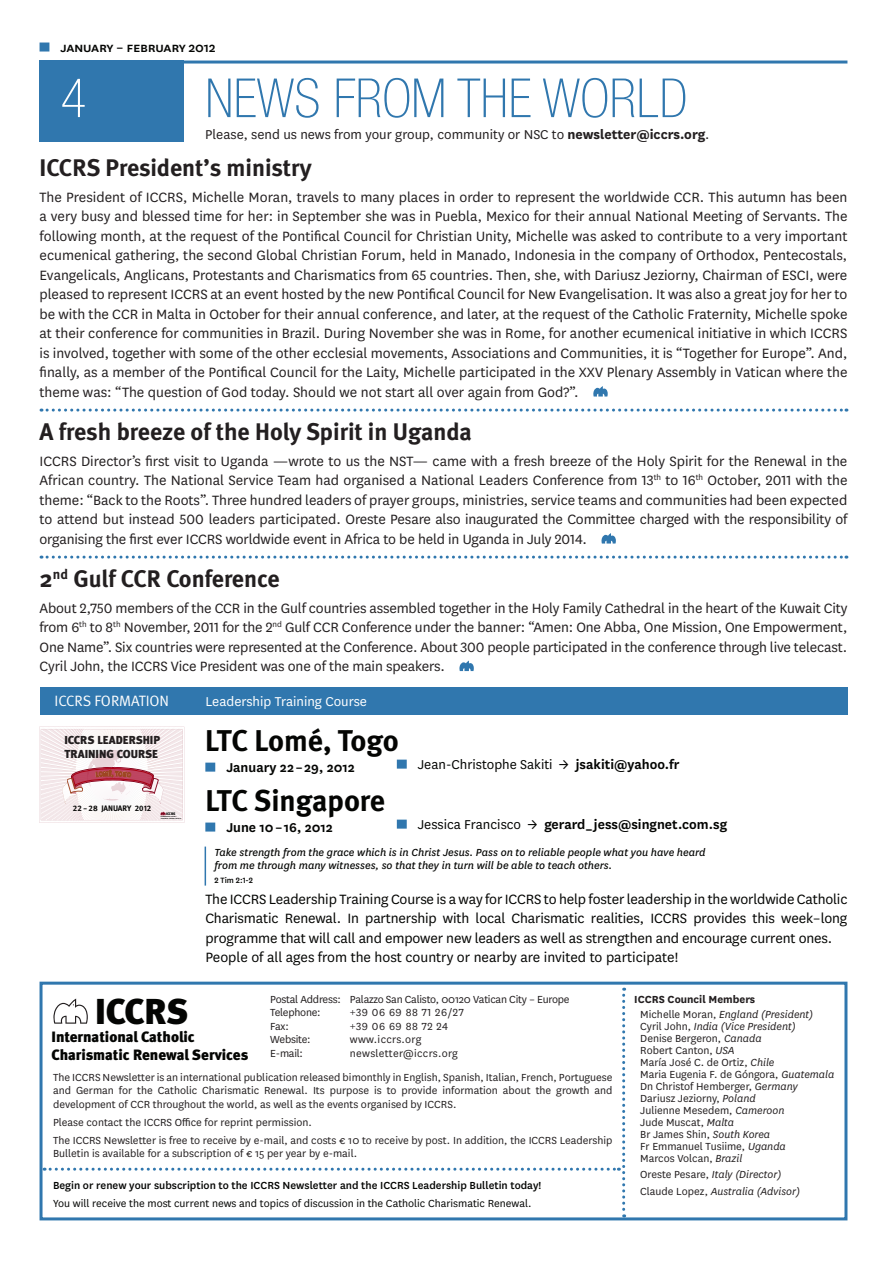
<style>
.page{position:relative;width:893px;height:1263px;background:#fff}
.page>*{position:absolute;margin:0;border:0;box-sizing:border-box;transform-origin:0 0}
.t1{font:100 condensed 54px "Helvetica Neue LT Std";color:#3077ae}
.t2{font:100 condensed 54px "Helvetica Neue LT Std";color:#fff}
.t3{font:900 36px "Meta";color:#040503}
.t4{font:700 30px/60px "Meta";letter-spacing:-.01em;color:#040503}
.t5{font:700 24px "Meta";color:#231f20}
.t6{font:15.75px/19.5px "National";letter-spacing:-.01em;color:#231f20;text-align:justify}
.t7{font:15.75px/19.5px "National";letter-spacing:-.01em;color:#040503}
.t8{font:600 15px "National";color:#040503}
.t9{font:15px "National";color:#231f20}
.t10{font:900 15px/18px "Meta";color:#040503}
.t11{font:15px "National";color:#040503}
.t12{font:15px "National";color:#fff}
.t13{font:500 15px "National";letter-spacing:-.02em;color:#040503}
.t14{font:15px "Meta Normal LF";color:#fff}
.t15{font:12px/12px "National";color:#231f20}
.t16{font:italic 12px/13.5px "National";color:#040503}
.t17{font:12px "National";color:#040503}
.t18{font:500 12px "National";color:#040503}
.t19{font:italic 12px/16.5px "National";color:#231f20}
.t20{font:700 12px/15px "National";color:#231f20}
.t21{font:12px/13.5px "National";letter-spacing:-.02em;color:#231f20}
.t22{font:900 11.55px/14px "Meta";letter-spacing:-.005em;color:#231f20}
.t23{font:500 9px "National";color:#040503}
.t24{font:7.95px "Meta Bold Expert";color:#050504}
.t25{font:3.6px "Meta Black Lf";color:#050504}
.s1{font-weight:700}
.s2{font-weight:600}
.s3{font-family:"Meta";font-weight:700}
.s4{font-weight:400}
.s5{font-weight:400;font-style:italic}
.s6{font-style:italic}
.s7{font-style:normal}
</style>
<div class="page">
<div style="left:40px;top:982px;width:807px;height:238px;border:3px solid #3077ae"></div>
<div style="left:40px;top:43px;width:9px;height:9px;background:#3077ae"></div>
<div style="left:40px;top:61px;width:144px;height:81px;background:#3077ae"></div>
<hr style="left:40px;top:61px;width:807px;height:3px;background:#3077ae">
<div style="left:40px;top:688px;width:807px;height:27px;background:#3077ae"></div>
<div style="left:205px;top:763px;width:10px;height:9px;background:#3077ae"></div>
<div style="left:397px;top:760px;width:10px;height:9px;background:#3077ae"></div>
<div style="left:205px;top:822px;width:10px;height:9px;background:#3077ae"></div>
<div style="left:397px;top:820px;width:10px;height:9px;background:#3077ae"></div>
<hr style="left:205px;top:846px;width:1px;height:39px;background:#3077ae">
<svg style="left:41px;top:409px;width:806px;height:3px"></svg>
<svg style="left:41px;top:556px;width:806px;height:3px"></svg>
<svg style="left:593px;top:386px;width:15px;height:11px"></svg>
<svg style="left:601px;top:533px;width:15px;height:11px"></svg>
<svg style="left:459px;top:660px;width:15px;height:11px"></svg>
<svg style="left:44px;top:988px;width:581px;height:229px"></svg>
<svg style="left:40px;top:729px;width:144px;height:94px"></svg>
<p class="t13" style="left:61px;top:37px;width:157px">january – february 2012</p>
<h1 class="t2" style="left:61px;top:68px;width:27px">4</h1>
<h1 class="t1" style="left:205px;top:68px;width:483px">NEWS FROM THE WORLD</h1>
<p class="t9" style="left:205px;top:124px;width:506px">Please, send us news from your group, community or NSC to <span class="s1">newsletter@iccrs.org</span>.</p>
<h3 class="t5" style="left:40px;top:153px;width:274px">ICCRS President’s ministry</h3>
<p class="t6" style="left:40px;top:186px;width:809px">The President of ICCRS, Michelle Moran, travels to many places in order to represent the worldwide CCR. This autumn has been a very busy and blessed time for her: in September she was in Puebla, Mexico for their annual National Meeting of Servants. The following month, at the request of the Pontifical Council for Christian Unity, Michelle was asked to contribute to a very important ecumenical gathering, the second Global Christian Forum, held in Manado, Indonesia in the company of Orthodox, Pentecostals, Evangelicals, Anglicans, Protestants and Charismatics from 65 countries. Then, she, with Dariusz Jeziorny, Chairman of ESCI, were pleased to represent ICCRS at an event hosted by the new Pontifical Council for New Evangelisation. It was also a great joy for her to be with the CCR in Malta in October for their annual conference, and later, at the request of the Catholic Fraternity, Michelle spoke at their conference for communities in Brazil. During November she was in Rome, for another ecumenical initiative in which ICCRS is involved, together with some of the other ecclesial movements, Associations and Communities, it is “Together for Europe”. And, finally, as a member of the Pontifical Council for the Laity, Michelle participated in the XXV Plenary Assembly in Vatican where the theme was: “The question of God today. Should we not start all over again from God?”.</p>
<h3 class="t5" style="left:39px;top:417px;width:434px">A fresh breeze of the Holy Spirit in Uganda</h3>
<p class="t6" style="left:39px;top:450px;width:809px">ICCRS Director’s first visit to Uganda —wrote to us the NST— came with a fresh breeze of the Holy Spirit for the Renewal in the African country. The National Service Team had organised a National Leaders Conference from 13<sup>th</sup> to 16<sup>th</sup> October, 2011 with the theme: “Back to the Roots”. Three hundred leaders of prayer groups, ministries, service teams and communities had been expected to attend but instead 500 leaders participated. Oreste Pesare also inaugurated the Committee charged with the responsibility of organising the first ever ICCRS worldwide event in Africa to be held in Uganda in July 2014.</p>
<h3 class="t5" style="left:40px;top:564px;width:242px">2<sup>nd</sup> Gulf CCR Conference</h3>
<p class="t6" style="left:40px;top:597px;width:809px">About 2,750 members of the CCR in the Gulf countries assembled together in the Holy Family Cathedral in the heart of the Kuwait City from 6<sup>th</sup> to 8<sup>th</sup> November, 2011 for the 2<sup>nd</sup> Gulf CCR Conference under the banner: “Amen: One Abba, One Mission, One Empowerment, One Name”. Six countries were represented at the Conference. About 300 people participated in the conference through live telecast.<br>Cyril John, the ICCRS Vice President was one of the main speakers.</p>
<p class="t14" style="left:54px;top:692px;width:116px">ICCRS FORMATION</p>
<p class="t12" style="left:205px;top:691px;width:163px">Leadership Training Course</p>
<h3 class="t4" style="left:205px;top:710px;width:195px">LTC Lomé, Togo<br>LTC Singapore</h3>
<p class="t22" style="left:64px;top:733px;width:97px">ICCRS LEADERSHIP<br>TRAINING COURSE</p>
<p class="t8" style="left:226px;top:757px;width:130px">January 22 – 29, 2012</p>
<p class="t11" style="left:418px;top:754px;width:263px">Jean-Christophe Sakiti → <span class="s2">jsakiti@yahoo.fr</span></p>
<p class="t24" style="left:73px;top:804px;width:80px">22 } 28 <span class="s3">JANUARY</span> 2012</p>
<p class="t25" style="left:166px;top:812px;width:11px">ICCRS</p>
<p class="t8" style="left:226px;top:817px;width:108px">June 10 – 16, 2012</p>
<p class="t8" style="left:418px;top:814px;width:311px"><span class="s4">Jessica Francisco →</span> gerard_jess@singnet.com.sg</p>
<p class="t16" style="left:214px;top:845px;width:493px">Take strength from the grace which is in Christ Jesus. Pass on to reliable people what you have heard from me through many witnesses, so that they in turn will be able to teach others.</p>
<p class="t23" style="left:214px;top:874px;width:40px">2 Tim 2:1-2</p>
<p class="t7" style="left:205px;top:888px;width:644px">The ICCRS Leadership Training Course is a way for ICCRS to help foster leadership in the worldwide Catholic Charismatic Renewal. In partnership with local Charismatic realities, ICCRS provides this week–long programme that will call and empower new leaders as well as strengthen and encourage current ones.<br>People of all ages from the host country or nearby are invited to participate!</p>
<p class="t21" style="left:270px;top:992px;width:72px">Postal Address:<br>Telephone:<br>Fax:<br>Website:<br>E-mail:</p>
<p class="t15" style="left:53px;top:1070px;width:561px;line-height:13.5px;text-align:justify">The ICCRS Newsletter is an international publication released bimonthly in English, Spanish, Italian, French, Portuguese and German for the Catholic Charismatic Renewal. Its purpose is to provide information about the growth and development of CCR throughout the world, as well as the events organised by ICCRS.</p>
<p class="t15" style="left:53px;top:1112px;width:561px;line-height:18px">Please contact the ICCRS Office for reprint permission.<br>The ICCRS Newsletter is free to receive by e-mail, and costs € 10 to receive by post. In addition, the ICCRS Leadership</p>
<p class="t15" style="left:53px;top:1147px;width:306px">Bulletin is available for a subscription of € 15 per year by e-mail.</p>
<p class="t18" style="left:53px;top:1177px;width:490px">Begin or renew your subscription to the ICCRS Newsletter and the ICCRS Leadership Bulletin today!</p>
<p class="t17" style="left:53px;top:1195px;width:480px">You will receive the most current news and topics of discussion in the Catholic Charismatic Renewal.</p>
<p class="t15" style="left:350px;top:992px;width:221px;line-height:13.5px">Palazzo San Calisto, 00120 Vatican City – Europe +39 06 69 88 71 26/27<br>+39 06 69 88 72 24<br>www.iccrs.org<br>newsletter@iccrs.org</p>
<h2 class="t3" style="left:95px;top:989px;width:95px">ICCRS</h2>
<p class="t10" style="left:51px;top:1027px;width:198px">International Catholic<br>Charismatic Renewal Services</p>
<p class="t20" style="left:640px;top:990px;width:174px;text-indent:-6px">ICCRS Council Members<br><span class="s4">Michelle Moran,</span> <span class="s5">England (President)</span></p>
<p class="t15" style="left:640px;top:1019px;width:196px">Cyril John, <span class="s6">India (Vice President)<br></span>Denise Bergeron, <span class="s6">Canada<br></span>Robert Canton, <span class="s6">USA<br></span>María José C. de Ortiz, <span class="s6">Chile<br></span>Maria Eugenia F. de Góngora, <span class="s6">Guatemala<br></span>Dn Christof Hemberger, <span class="s6">Germany<br></span>Dariusz Jeziorny, <span class="s6">Poland<br></span>Julienne Mesedem, <span class="s6">Cameroon<br></span>Jude Muscat, <span class="s6">Malta<br></span>Br James Shin, <span class="s6">South Korea<br></span>Fr Emmanuel Tusiime, <span class="s6">Uganda<br></span>Marcos Volcan, <span class="s6">Brazil</span></p>
<p class="t19" style="left:640px;top:1166px;width:161px"><span class="s7">Oreste Pesare,</span> Italy (Director)<br><span class="s7">Claude Lopez,</span> Australia (Advisor)</p>
</div>
